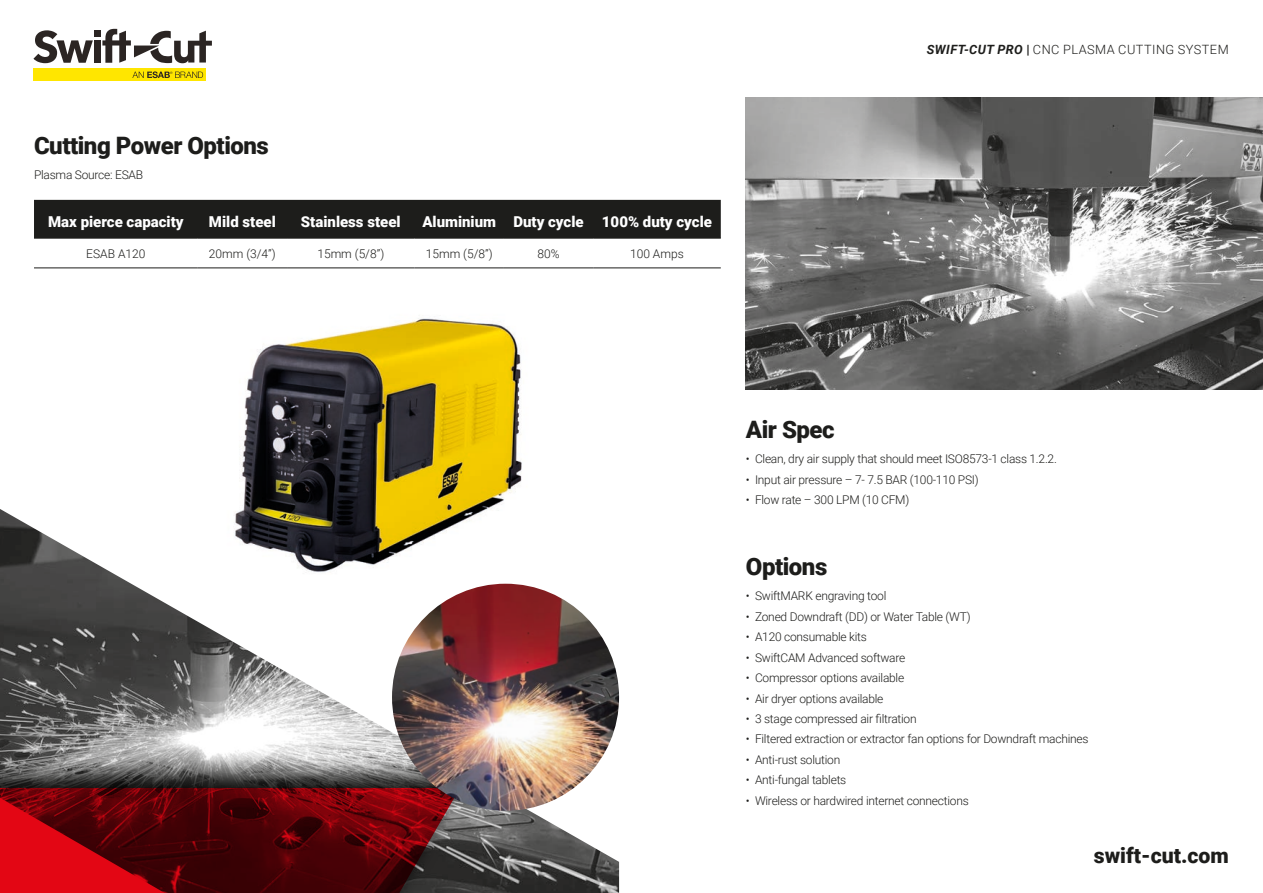
<style>
.page{position:relative;width:1263px;height:893px;background:#fff}
.page>*{position:absolute;margin:0;border:0;box-sizing:border-box;transform-origin:0 0}
.Heading2_-_red{font:900 24px "Roboto";letter-spacing:-.02em;color:#1d1d1b}
.t1{font:900 21.3px "Roboto";color:#1d1d1b}
.t2{font:900 15px "Roboto";color:#fff}
.t3{font:300 12.75px "Roboto";letter-spacing:.035em;color:#1d1d1b}
.Bullet{font:300 12px "Roboto";letter-spacing:-.02em;color:#1d1d1b}
.Bullet-2{font:300 12px "Roboto";color:#1d1d1b}
.s1{font-weight:700;font-style:italic}
.s2{font-weight:900}
</style>
<div class="page">
<img style="left:241px;top:318px;width:281px;height:191px">
<img style="left:0;top:509px;width:619px;height:384px">
<img style="left:746px;top:98px;width:517px;height:291px">
<div style="left:34px;top:200px;width:687px;height:38px;background:#1d1d1b"></div>
<hr style="left:34px;top:238px;width:164px;height:1px;background:#1d1d1b">
<hr style="left:198px;top:238px;width:89px;height:1px;background:#1d1d1b">
<hr style="left:287px;top:238px;width:128px;height:1px;background:#1d1d1b">
<hr style="left:415px;top:238px;width:89px;height:1px;background:#1d1d1b">
<hr style="left:504px;top:238px;width:89px;height:1px;background:#1d1d1b">
<hr style="left:593px;top:238px;width:128px;height:1px;background:#1d1d1b">
<hr style="left:34px;top:268px;width:164px;height:1px;background:#1d1d1b">
<hr style="left:198px;top:268px;width:89px;height:1px;background:#1d1d1b">
<hr style="left:287px;top:268px;width:128px;height:1px;background:#1d1d1b">
<hr style="left:415px;top:268px;width:89px;height:1px;background:#1d1d1b">
<hr style="left:504px;top:268px;width:89px;height:1px;background:#1d1d1b">
<hr style="left:593px;top:268px;width:128px;height:1px;background:#1d1d1b">
<svg style="left:0;top:756px;width:477px;height:137px;background:#6a6a69"></svg>
<svg style="left:0;top:788px;width:460px;height:105px;background:#6d060d"></svg>
<div style="left:94px;top:40px;width:7px;height:23px;background:#2b2523"></div>
<svg style="left:33px;top:30px;width:60px;height:33px"></svg>
<svg style="left:102px;top:29px;width:110px;height:34px"></svg>
<div style="left:94px;top:31px;width:7px;height:6px;background:#2b2523"></div>
<div style="left:34px;top:69px;width:172px;height:12px;background:#ffe600"></div>
<svg style="left:132px;top:71px;width:71px;height:7px"></svg>
<img style="left:392px;top:584px;width:227px;height:227px;border-radius:114px">
<p class="Heading2_-_red" style="left:34px;top:128px;width:236px">Cutting Power Options</p>
<p class="Bullet" style="left:34px;top:167px;width:111px">Plasma Source: ESAB</p>
<p class="t2" style="left:48px;top:211px;width:137px">Max pierce capacity</p>
<p class="t2" style="left:209px;top:211px;width:68px">Mild steel</p>
<p class="t2" style="left:301px;top:211px;width:101px">Stainless steel</p>
<p class="t2" style="left:422px;top:211px;width:75px">Aluminium</p>
<p class="t2" style="left:513px;top:211px;width:72px">Duty cycle</p>
<p class="t2" style="left:602px;top:211px;width:112px">100% duty cycle</p>
<p class="Bullet-2" style="left:86px;top:245px;width:61px">ESAB A120</p>
<p class="Bullet" style="left:209px;top:245px;width:68px">20mm (3/4”)</p>
<p class="Bullet" style="left:317px;top:245px;width:68px">15mm (5/8”)</p>
<p class="Bullet" style="left:426px;top:245px;width:68px">15mm (5/8”)</p>
<p class="Bullet" style="left:537px;top:245px;width:24px">80%</p>
<p class="Bullet" style="left:630px;top:245px;width:55px">100 Amps</p>
<p class="t3" style="left:927px;top:40px;width:303px"><span class="s1">SWIFT-CUT PRO</span> <span class="s2">|</span> CNC PLASMA CUTTING SYSTEM</p>
<p class="Heading2_-_red" style="left:746px;top:412px;width:90px">Air Spec</p>
<p class="Bullet" style="left:746px;top:451px;width:312px">• Clean, dry air supply that should meet ISO8573-1 class 1.2.2.</p>
<p class="Bullet" style="left:746px;top:471px;width:234px">• Input air pressure – 7- 7.5 BAR (100-110 PSI)</p>
<p class="Bullet" style="left:746px;top:491px;width:165px">• Flow rate – 300 LPM (10 CFM)</p>
<p class="Heading2_-_red" style="left:746px;top:550px;width:83px">Options</p>
<p class="Bullet" style="left:746px;top:588px;width:142px">• SwiftMARK engraving tool</p>
<p class="Bullet" style="left:746px;top:608px;width:226px">• Zoned Downdraft (DD) or Water Table (WT)</p>
<p class="Bullet" style="left:746px;top:628px;width:123px">• A120 consumable kits</p>
<p class="Bullet" style="left:746px;top:649px;width:161px">• SwiftCAM Advanced software</p>
<p class="Bullet" style="left:746px;top:669px;width:160px">• Compressor options available</p>
<p class="Bullet" style="left:746px;top:690px;width:139px">• Air dryer options available</p>
<p class="Bullet" style="left:746px;top:710px;width:172px">• 3 stage compressed air filtration</p>
<p class="Bullet" style="left:746px;top:731px;width:344px">• Filtered extraction or extractor fan options for Downdraft machines</p>
<p class="Bullet" style="left:746px;top:751px;width:96px">• Anti-rust solution</p>
<p class="Bullet" style="left:746px;top:772px;width:102px">• Anti-fungal tablets</p>
<p class="Bullet" style="left:746px;top:792px;width:224px">• Wireless or hardwired internet connections</p>
<p class="t1" style="left:1094px;top:840px;width:137px">swift-cut.com</p>
</div>
